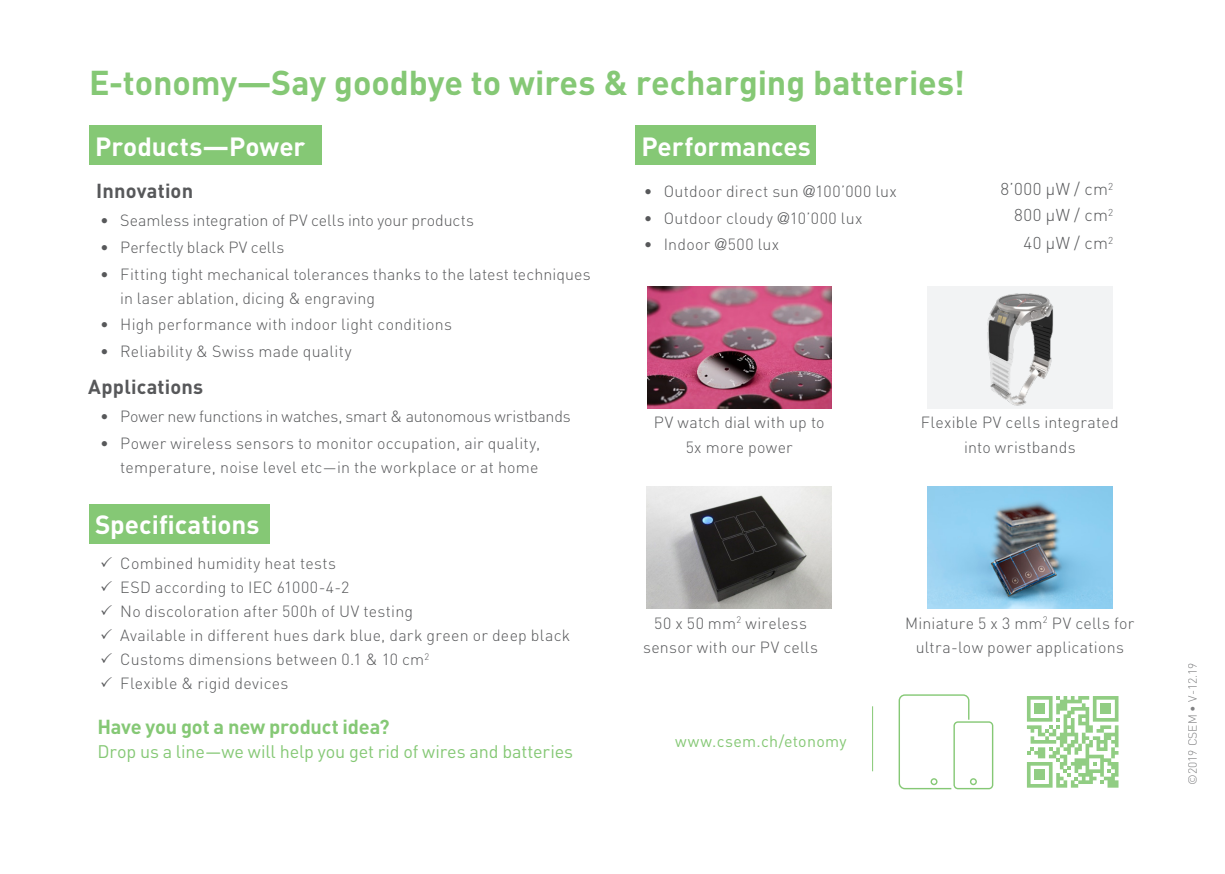
<style>
.page{position:relative;width:1225px;height:874px;background:#fff}
.page>*{position:absolute;margin:0;border:0;box-sizing:border-box;transform-origin:0 0}
.Heading_1{font:700 34px "DIN";letter-spacing:-.005em;color:#85c875}
.Heading_1-2{font:700 26px "DIN";color:#fff}
.Heading_1-3{font:700 20px "DIN";letter-spacing:-.01em;color:#85c875}
.Heading_1-4{font:700 20px "DIN";letter-spacing:.01em;color:#57585a}
.Heading_1-5{font:18px "DIN";letter-spacing:-.005em;color:#85c875}
.t1{font:300 17px/26px "DIN";letter-spacing:.015em;color:#57585a;text-align:right}
.Paragraph_Style_1{font:300 16px/24px "DIN";letter-spacing:.015em;color:#57585a;text-align:center}
.Paragraph_Style_1-2{font:300 16px "DIN";letter-spacing:-.005em;color:#57585a}
.Paragraph_Style_1-3{font:300 16px "DIN";letter-spacing:-.015em;color:#57585a}
.t2{font:16px "DIN";letter-spacing:.015em;color:#85c875}
.t3{font:300 12px "DIN";color:#57585a}
.s1{font-family:"Helvetica Neue"}
</style>
<div class="page">
<svg style="left:1027px;top:696px;width:91px;height:91px"></svg>
<div style="left:1034px;top:769px;width:11px;height:11px;background:#91cd83"></div>
<hr style="left:872px;top:706px;width:1px;height:64px;background:#85c875">
<svg style="left:898px;top:694px;width:95px;height:94px"></svg>
<div style="left:89px;top:125px;width:232px;height:40px;background:#85c875"></div>
<div style="left:89px;top:503px;width:180px;height:40px;background:#85c875"></div>
<div style="left:635px;top:125px;width:181px;height:40px;background:#85c875"></div>
<img style="left:647px;top:486px;width:185px;height:122px">
<img style="left:647px;top:286px;width:184px;height:122px">
<img style="left:927px;top:486px;width:185px;height:122px">
<div style="left:927px;top:286px;width:185px;height:122px;background:#f2f3f4"></div>
<img style="left:987px;top:293px;width:67px;height:113px">
<p class="Heading_1" style="left:89px;top:61px;width:877px">E-tonomy—Say goodbye to wires &amp; recharging batteries!</p>
<p class="Heading_1-2" style="left:95px;top:130px;width:212px">Products—Power</p>
<p class="Heading_1-4" style="left:96px;top:177px;width:98px">Innovation</p>
<p class="Paragraph_Style_1-2" style="left:100px;top:210px;width:375px">• Seamless integration of PV cells into your products</p>
<p class="Paragraph_Style_1-2" style="left:100px;top:237px;width:186px">• Perfectly black PV cells</p>
<p class="Paragraph_Style_1" style="left:120px;top:261px;width:472px;text-align:left;text-indent:-20px">• Fitting tight mechanical tolerances thanks to the latest techniques in laser ablation, dicing &amp; engraving</p>
<p class="Paragraph_Style_1" style="left:100px;top:312px;width:353px">• High performance with indoor light conditions</p>
<p class="Paragraph_Style_1" style="left:100px;top:339px;width:253px">• Reliability &amp; Swiss made quality</p>
<p class="Heading_1-4" style="left:88px;top:373px;width:116px">Applications</p>
<p class="Paragraph_Style_1-3" style="left:100px;top:406px;width:472px">• Power new functions in watches, smart &amp; autonomous wristbands</p>
<p class="Paragraph_Style_1" style="left:100px;top:431px;width:441px;text-align:right">• Power wireless sensors to monitor occupation, air quality, temperature, noise level etc—in the workplace or at home</p>
<p class="Heading_1-2" style="left:95px;top:507px;width:166px">Specifications</p>
<p class="Paragraph_Style_1" style="left:100px;top:551px;width:237px">✓ Combined humidity heat tests</p>
<p class="Paragraph_Style_1" style="left:100px;top:575px;width:250px">✓ ESD according to IEC 61000-4-2</p>
<p class="Paragraph_Style_1" style="left:100px;top:599px;width:314px">✓ No discoloration after 500h of UV testing</p>
<p class="Paragraph_Style_1" style="left:100px;top:623px;width:471px">✓ Available in different hues dark blue, dark green or deep black</p>
<p class="Paragraph_Style_1" style="left:100px;top:647px;width:330px">✓ Customs dimensions between 0.1 &amp; 10 cm<sup>2</sup></p>
<p class="Paragraph_Style_1" style="left:100px;top:671px;width:190px">✓ Flexible &amp; rigid devices</p>
<p class="Heading_1-3" style="left:97px;top:713px;width:294px">Have you got a new product idea?</p>
<p class="Heading_1-5" style="left:97px;top:739px;width:477px">Drop us a line—we will help you get rid of wires and batteries</p>
<p class="Heading_1-2" style="left:641px;top:130px;width:171px">Performances</p>
<p class="Paragraph_Style_1" style="left:644px;top:179px;width:255px">• Outdoor direct sun <span class="s1">@</span>100’000 lux</p>
<p class="Paragraph_Style_1" style="left:644px;top:205px;width:220px">• Outdoor cloudy <span class="s1">@</span>10’000 lux</p>
<p class="Paragraph_Style_1" style="left:644px;top:232px;width:137px">• Indoor <span class="s1">@</span>500 lux</p>
<p class="t1" style="left:1000px;top:176px;width:114px">8’000 µW / cm<sup>2<br></sup>800 µW / cm<sup>2</sup></p>
<p class="t1" style="left:1023px;top:230px;width:91px">40 µW / cm<sup>2</sup></p>
<p class="Paragraph_Style_1" style="left:654px;top:410px;width:172px">PV watch dial with up to<br>5x more power</p>
<p class="Paragraph_Style_1" style="left:921px;top:410px;width:199px">Flexible PV cells integrated into wristbands</p>
<p class="Paragraph_Style_1" style="left:643px;top:610px;width:177px">50 x 50 mm<sup>2</sup> wireless sensor with our PV cells</p>
<p class="t2" style="left:675px;top:731px;width:173px">www.csem.ch/etonomy</p>
<p class="Paragraph_Style_1" style="left:905px;top:610px;width:231px">Miniature 5 x 3 mm<sup>2</sup> PV cells for ultra-low power applications</p>
<p class="t3" style="left:1185px;top:784px;width:124px;rotate:-90deg">©2019 CSEM • V-12.19</p>
</div>
